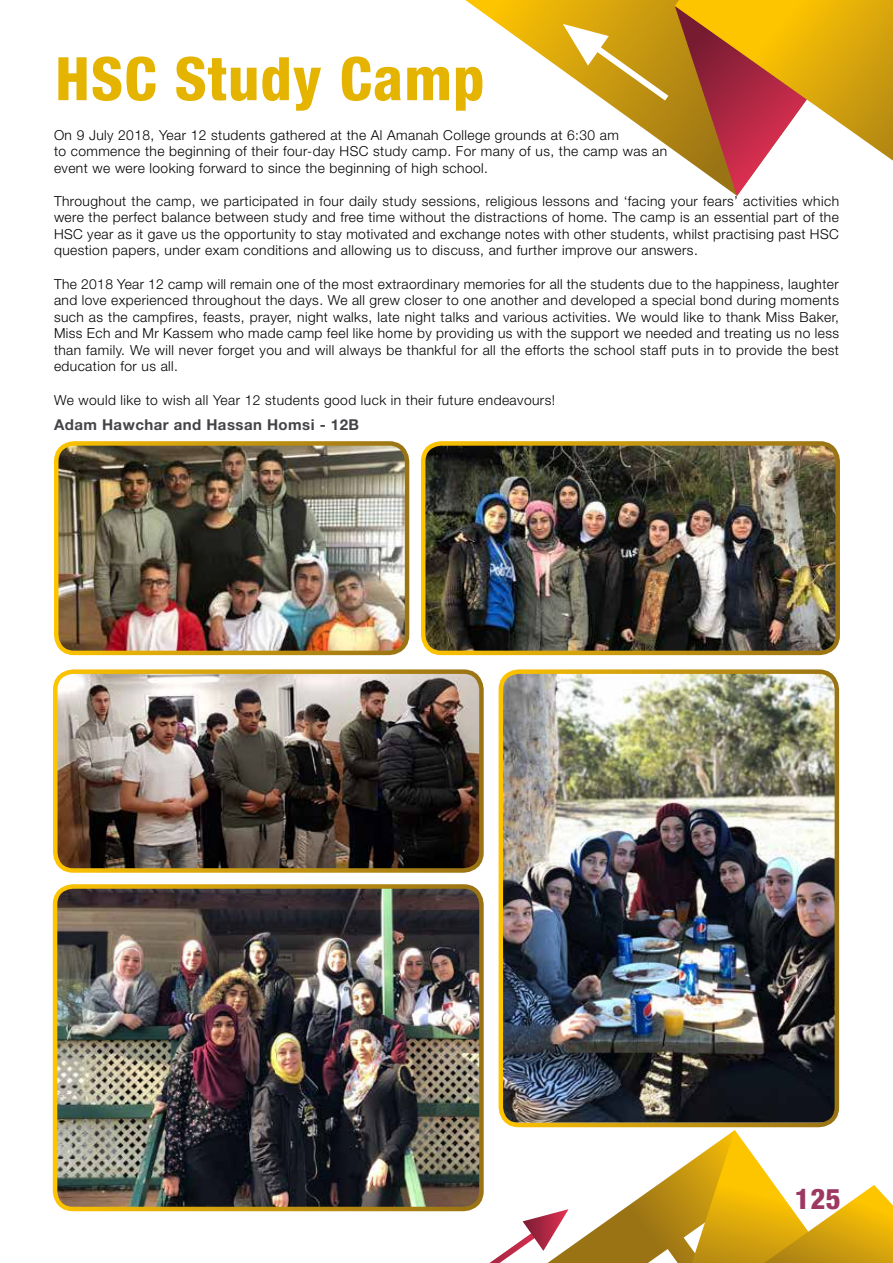
<style>
.page{position:relative;width:893px;height:1263px;background:#fff}
.page>*{position:absolute;margin:0;border:0;box-sizing:border-box;transform-origin:0 0}
.t1{font:800 condensed 60px "Helvetica Neue LT Std";letter-spacing:.02em;color:#e4b400}
.t2{font:800 condensed 28.5px "Helvetica Neue LT Std";color:#9d3961}
.t3{font:700 15px "Helvetica Neue LT Std";letter-spacing:.03em;color:#454347}
.t4{font:300 13.8px/16.5px "Helvetica Neue LT Std";letter-spacing:.03em;color:#000;text-align:justify}
</style>
<div class="page">
<svg style="left:465px;top:0;width:210px;height:151px"></svg>
<svg style="left:563px;top:24px;width:105px;height:77px"></svg>
<svg style="left:675px;top:0;width:218px;height:196px"></svg>
<svg style="left:435px;top:1130px;width:458px;height:133px"></svg>
<img style="left:58px;top:674px;width:421px;height:194px">
<div style="left:53px;top:669px;width:431px;height:204px;border:4px solid #fff;border-radius:18px"></div>
<img style="left:504px;top:674px;width:330px;height:449px">
<div style="left:499px;top:669px;width:340px;height:458px;border:4px solid #fff;border-radius:18px"></div>
<img style="left:58px;top:889px;width:423px;height:320px">
<div style="left:53px;top:884px;width:431px;height:327px;border:4px solid #fff;border-radius:18px"></div>
<img style="left:426px;top:446px;width:409px;height:204px">
<div style="left:421px;top:441px;width:419px;height:214px;border:4px solid #fff;border-radius:18px"></div>
<img style="left:59px;top:446px;width:345px;height:204px">
<div style="left:54px;top:441px;width:355px;height:214px;border:4px solid #fff;border-radius:18px"></div>
<h1 class="t1" style="left:55px;top:42px;width:431px">HSC Study Camp</h1>
<p class="t4" style="left:54px;top:126px;width:615px;text-align:left">On 9 July 2018, Year 12 students gathered at the Al Amanah College grounds at 6:30 am<br>to commence the beginning of their four-day HSC study camp. For many of us, the camp was an event we were looking forward to since the beginning of high school.</p>
<p class="t4" style="left:54px;top:192px;width:786px">Throughout the camp, we participated in four daily study sessions, religious lessons and ‘facing your fears’ activities which were the perfect balance between study and free time without the distractions of home. The camp is an essential part of the HSC year as it gave us the opportunity to stay motivated and exchange notes with other students, whilst practising past HSC question papers, under exam conditions and allowing us to discuss, and further improve our answers.</p>
<p class="t4" style="left:54px;top:275px;width:786px">The 2018 Year 12 camp will remain one of the most extraordinary memories for all the students due to the happiness, laughter and love experienced throughout the days. We all grew closer to one another and developed a special bond during moments such as the campfires, feasts, prayer, night walks, late night talks and various activities. We would like to thank Miss Baker, Miss Ech and Mr Kassem who made camp feel like home by providing us with the support we needed and treating us no less than family. We will never forget you and will always be thankful for all the efforts the school staff puts in to provide the best education for us all.</p>
<p class="t4" style="left:54px;top:391px;width:503px">We would like to wish all Year 12 students good luck in their future endeavours!</p>
<p class="t3" style="left:54px;top:415px;width:306px">Adam Hawchar and Hassan Homsi - 12B</p>
<h2 class="t2" style="left:795px;top:1181px;width:47px">125</h2>
</div>
